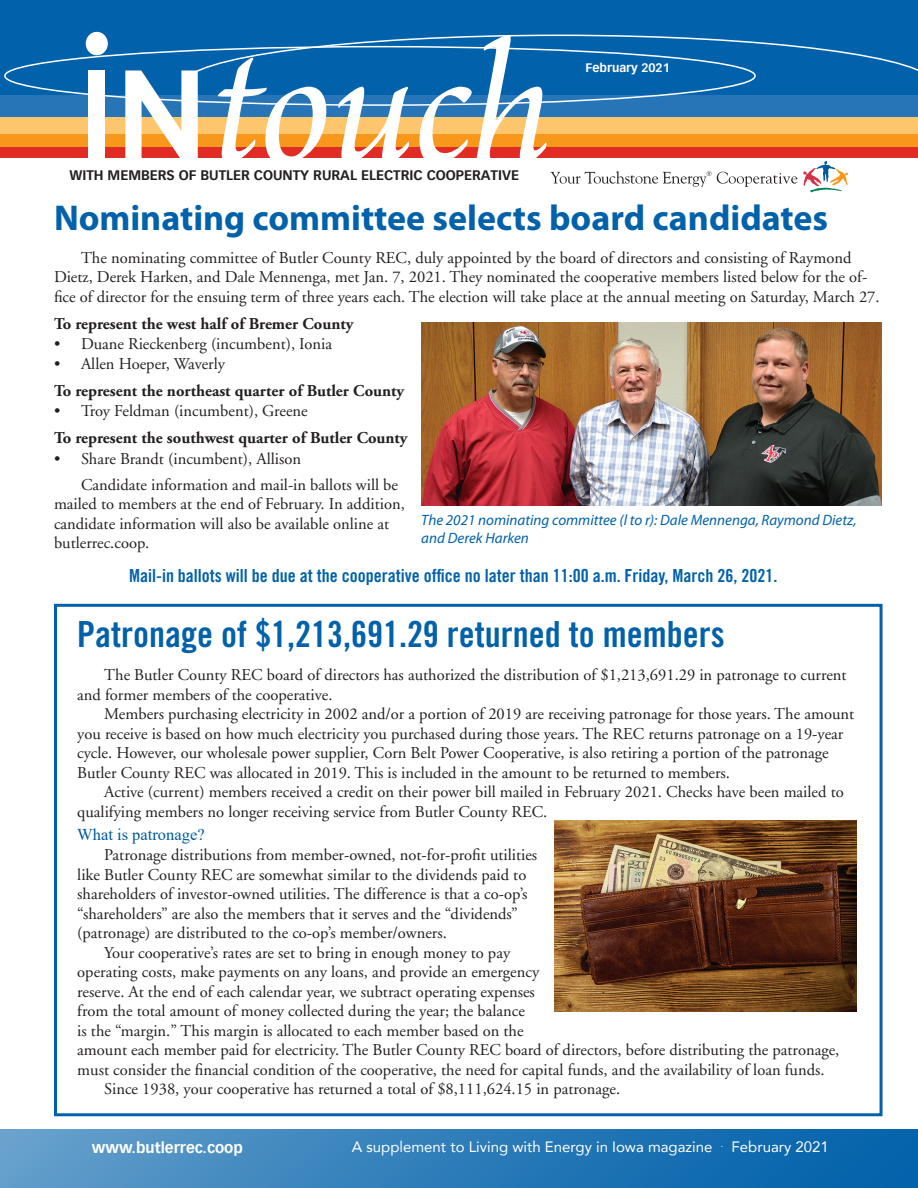
<style>
.page{position:relative;width:918px;height:1188px;background:#fff}
.page>*{position:absolute;margin:0;border:0;box-sizing:border-box;transform-origin:0 0}
.t1{font:36px "Trade Gothic LT Std Bd Cn 20";color:#0161aa}
.t2{font:700 36px "Myriad Pro";color:#0161aa}
.t3{font:18px "Trade Gothic LT Std Bd Cn 20";color:#0161aa}
.t4{font:16.5px/19.5px "Adobe Garamond";color:#231f20}
.t5{font:700 16.5px "Adobe Garamond";color:#231f20}
.t6{font:16.5px "Times New Roman";color:#00599b}
.t7{font:italic 15px/18px "Myriad Pro";color:#0161aa}
.t8{font:15px "Avenir LT Com";color:#fff}
.t9{font:700 15px "Vectora Com";color:#fff}
.t10{font:700 13.5px "Vectora Com";color:#231f20}
.t11{font:700 12px "Vectora Com";color:#fff}
</style>
<div class="page">
<div style="left:0;top:0;width:918px;height:158px;background:#0161aa"></div>
<svg style="left:183px;top:35px;width:735px;height:60px"></svg>
<div style="left:0;top:133px;width:918px;height:16px;background:#f7981d"></div>
<div style="left:0;top:95px;width:918px;height:32px;background:#2774b6"></div>
<div style="left:0;top:147px;width:918px;height:11px;background:#e12c26"></div>
<div style="left:0;top:117px;width:918px;height:17px;background:#fec66c"></div>
<div style="left:0;top:1130px;width:918px;height:58px;background:linear-gradient(to right,#639ecb,#005ea9)"></div>
<div style="left:88px;top:70px;width:17px;height:90px;background:#fff"></div>
<svg style="left:125px;top:70px;width:73px;height:88px"></svg>
<svg style="left:218px;top:57px;width:108px;height:101px"></svg>
<svg style="left:338px;top:87px;width:71px;height:71px"></svg>
<svg style="left:419px;top:35px;width:127px;height:123px"></svg>
<div style="left:86px;top:32px;width:22px;height:23px;background:#fff;border-radius:50%"></div>
<div style="left:4px;top:46px;width:752px;height:60px;border:2px solid #fff;border-radius:50%"></div>
<svg style="left:803px;top:161px;width:45px;height:31px"></svg>
<svg style="left:551px;top:171px;width:160px;height:16px"></svg>
<svg style="left:717px;top:172px;width:80px;height:15px"></svg>
<div style="left:54px;top:604px;width:829px;height:512px;border:3px solid #0161aa"></div>
<img style="left:555px;top:821px;width:302px;height:190px">
<img style="left:421px;top:323px;width:460px;height:183px">
<p class="t10" style="left:69px;top:167px;width:451px">WITH MEMBERS OF BUTLER COUNTY RURAL ELECTRIC COOPERATIVE</p>
<p class="t11" style="left:586px;top:60px;width:86px">February 2021</p>
<h1 class="t2" style="left:54px;top:194px;width:776px">Nominating committee selects board candidates</h1>
<p class="t4" style="left:54px;top:248px;width:827px;text-indent:27px">The nominating committee of Butler County REC, duly appointed by the board of directors and consisting of Raymond<br>Dietz, Derek Harken, and Dale Mennenga, met Jan. 7, 2021. They nominated the cooperative members listed below for the of&shy;fice of director for the ensuing term of three years each. The election will take place at the annual meeting on Saturday, March 27.</p>
<p class="t5" style="left:54px;top:314px;width:301px">To represent the west half of Bremer County</p>
<p class="t4" style="left:54px;top:334px;width:280px">• Duane Rieckenberg (incumbent), Ionia</p>
<p class="t4" style="left:54px;top:355px;width:173px">• Allen Hoeper, Waverly</p>
<p class="t5" style="left:54px;top:382px;width:352px">To represent the northeast quarter of Butler County</p>
<p class="t4" style="left:54px;top:402px;width:255px">• Troy Feldman (incumbent), Greene</p>
<p class="t5" style="left:54px;top:429px;width:355px">To represent the southwest quarter of Butler County</p>
<p class="t4" style="left:81px;top:446px;width:319px;line-height:26.2px;text-indent:-27px">• Share Brandt (incumbent), Allison<br>Candidate information and mail-in ballots will be</p>
<p class="t4" style="left:54px;top:495px;width:352px">mailed to members at the end of February. In addition, candidate information will also be available online at butlerrec.coop.</p>
<p class="t3" style="left:129px;top:565px;width:650px">Mail-in ballots will be due at the cooperative office no later than 11:00 a.m. Friday, March 26, 2021.</p>
<p class="t7" style="left:421px;top:511px;width:437px">The 2021 nominating committee (l to r): Dale Mennenga, Raymond Dietz, and Derek Harken</p>
<h1 class="t1" style="left:77px;top:613px;width:649px">Patronage of $1,213,691.29 returned to members</h1>
<p class="t4" style="left:77px;top:666px;width:771px;text-indent:27px">The Butler County REC board of directors has authorized the distribution of $1,213,691.29 in patronage to current and former members of the cooperative.</p>
<p class="t4" style="left:77px;top:705px;width:778px;text-indent:27px">Members purchasing electricity in 2002 and/or a portion of 2019 are receiving patronage for those years. The amount you receive is based on how much electricity you purchased during those years. The REC returns patronage on a 19-year cycle. However, our wholesale power supplier, Corn Belt Power Cooperative, is also retiring a portion of the patronage Butler County REC was allocated in 2019. This is included in the amount to be returned to members.</p>
<p class="t4" style="left:77px;top:783px;width:768px;text-indent:27px">Active (current) members received a credit on their power bill mailed in February 2021. Checks have been mailed to qualifying members no longer receiving service from Butler County REC.</p>
<p class="t6" style="left:77px;top:823px;width:129px">What is patronage?</p>
<p class="t4" style="left:104px;top:845px;width:435px">Patronage distributions from member-owned, not-for-profit utilities</p>
<p class="t4" style="left:77px;top:865px;width:451px">like Butler County REC are somewhat similar to the dividends paid to</p>
<p class="t4" style="left:77px;top:884px;width:452px">shareholders of investor-owned utilities. The difference is that a co-op’s</p>
<p class="t4" style="left:77px;top:904px;width:442px">“shareholders” are also the members that it serves and the “dividends”</p>
<p class="t4" style="left:77px;top:923px;width:371px">(patronage) are distributed to the co-op’s member/owners.</p>
<p class="t4" style="left:104px;top:943px;width:407px">Your cooperative’s rates are set to bring in enough money to pay</p>
<p class="t4" style="left:77px;top:962px;width:463px">operating costs, make payments on any loans, and provide an emergency</p>
<p class="t4" style="left:77px;top:982px;width:459px">reserve. At the end of each calendar year, we subtract operating expenses</p>
<p class="t4" style="left:77px;top:1001px;width:449px">from the total amount of money collected during the year; the balance</p>
<p class="t4" style="left:77px;top:1021px;width:448px">is the “margin.” This margin is allocated to each member based on the</p>
<p class="t4" style="left:77px;top:1040px;width:764px">amount each member paid for electricity. The Butler County REC board of directors, before distributing the patronage,</p>
<p class="t4" style="left:77px;top:1060px;width:749px">must consider the financial condition of the cooperative, the need for capital funds, and the availability of loan funds.</p>
<p class="t4" style="left:104px;top:1079px;width:517px">Since 1938, your cooperative has returned a total of $8,111,624.15 in patronage.</p>
<p class="t9" style="left:92px;top:1138px;width:152px">www.butlerrec.coop</p>
<p class="t8" style="left:732px;top:1138px;width:99px">February 2021</p>
<p class="t8" style="left:352px;top:1138px;width:373px">A supplement to Living with Energy in Iowa magazine <sup>.</sup></p>
</div>
